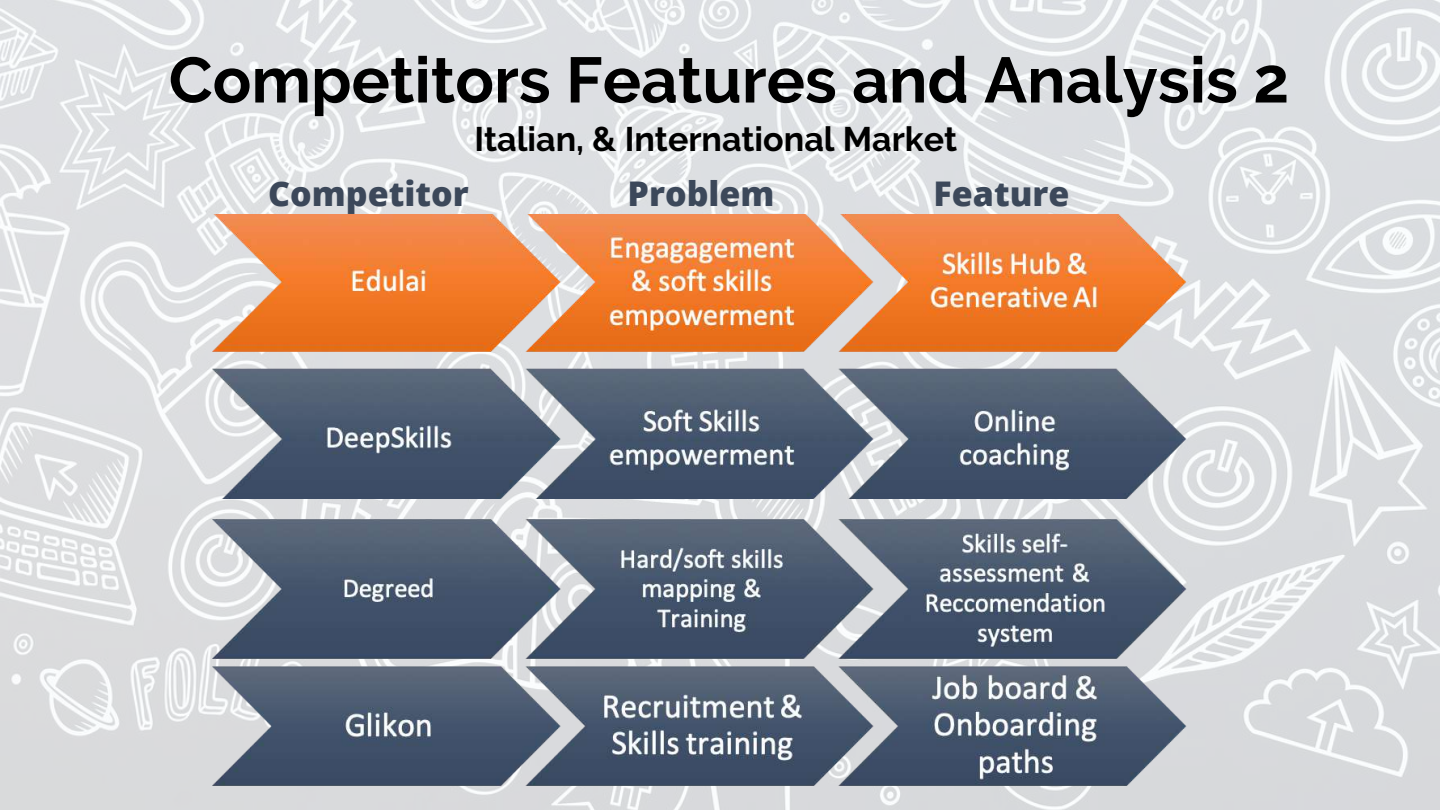
<style>
.page{position:relative;width:1440px;height:810px;background:#fff}
.page>*{position:absolute;margin:0;border:0;box-sizing:border-box;transform-origin:0 0}
.t1{font:700 64px "Raleway";color:#000}
.t2{font:700 34px "Raleway";color:#000}
.t3{font:800 34px "Open Sans";color:#3c485a}
</style>
<div class="page">
<img style="left:0;top:0;width:1440px;height:810px">
<img style="left:213px;top:214px;width:974px;height:441px">
<img style="left:213px;top:655px;width:974px;height:147px">
<p class="t1" style="left:169px;top:42px;width:1122px">Competitors Features and Analysis 2</p>
<p class="t2" style="left:474px;top:119px;width:484px">Italian, &amp; International Market</p>
<p class="t3" style="left:268px;top:170px;width:202px">Competitor</p>
<p class="t3" style="left:628px;top:170px;width:148px">Problem</p>
<p class="t3" style="left:934px;top:170px;width:137px">Feature</p>
</div>
